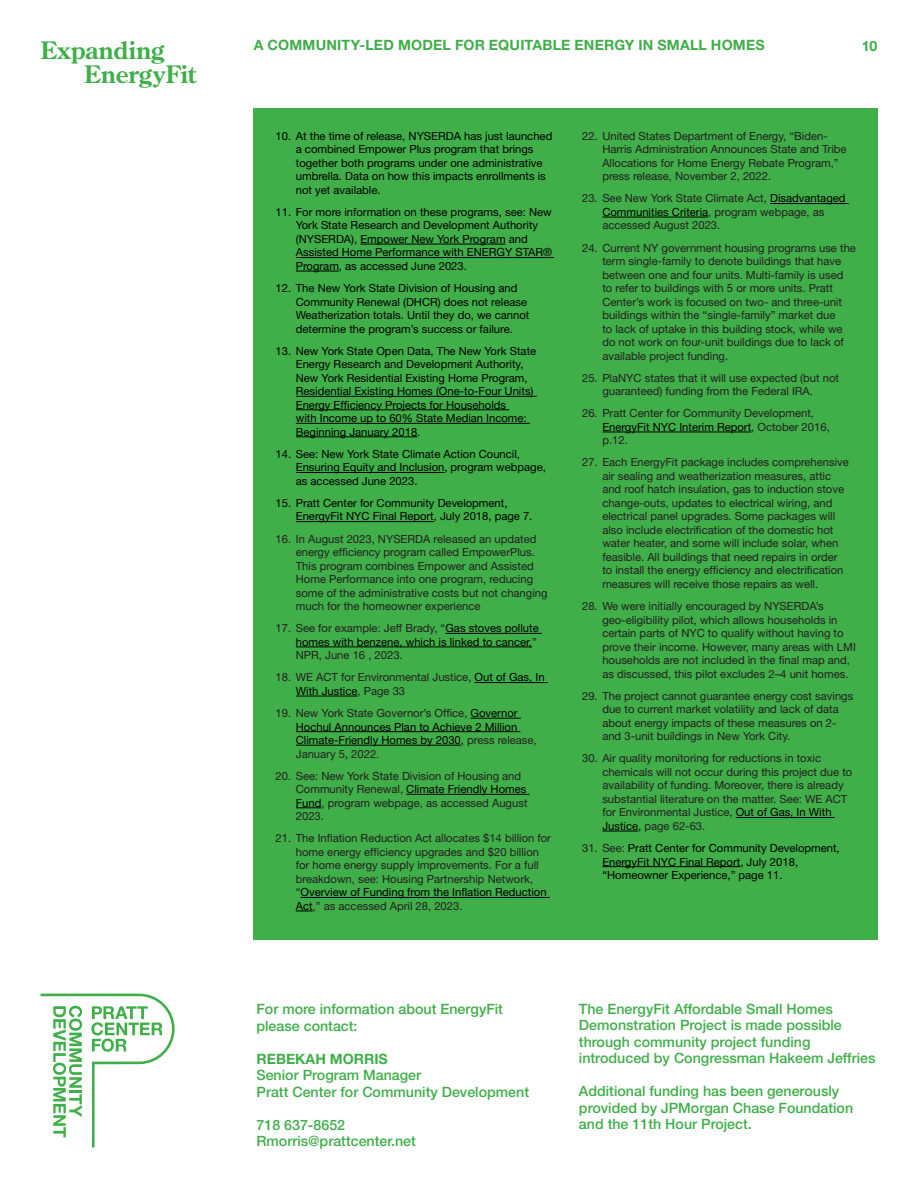
<style>
.page{position:relative;width:918px;height:1188px;background:#fff}
.page>*{position:absolute;margin:0;border:0;box-sizing:border-box;transform-origin:0 0}
.t1{font:700 24px/24px "Century Old Style Std";letter-spacing:.01em;color:#40ae49}
.t2{font:500 14.25px/16.5px "Helvetica Neue LT Pro";color:#40ae49}
.t3{font:700 14.25px "Helvetica Neue LT Pro";letter-spacing:.015em;color:#40ae49}
.t4{font:11.25px/13.5px "Helvetica Neue LT Pro";color:#231f20}
.t5{font:11.25px/13.5px "Helvetica Neue LT Pro";color:#000}
.s1{color:#231f20}
.s2{color:#000}
</style>
<div class="page">
<div style="left:254px;top:108px;width:624px;height:832px;background:#40ae49"></div>
<svg style="left:41px;top:994px;width:134px;height:153px"></svg>
<hr style="left:360px;top:244px;width:146px;height:1px;background:#000">
<hr style="left:296px;top:257px;width:258px;height:1px;background:#000">
<hr style="left:296px;top:271px;width:43px;height:1px;background:#000">
<hr style="left:296px;top:396px;width:241px;height:1px;background:#000">
<hr style="left:296px;top:410px;width:213px;height:1px;background:#000">
<hr style="left:296px;top:423px;width:234px;height:1px;background:#000">
<hr style="left:296px;top:437px;width:121px;height:1px;background:#000">
<hr style="left:296px;top:472px;width:148px;height:1px;background:#000">
<hr style="left:296px;top:521px;width:138px;height:1px;background:#000">
<hr style="left:445px;top:633px;width:97px;height:1px;background:#000">
<hr style="left:296px;top:647px;width:236px;height:1px;background:#000">
<hr style="left:475px;top:682px;width:73px;height:1px;background:#000">
<hr style="left:296px;top:696px;width:62px;height:1px;background:#000">
<hr style="left:471px;top:718px;width:50px;height:1px;background:#000">
<hr style="left:296px;top:731px;width:224px;height:1px;background:#000">
<hr style="left:296px;top:745px;width:165px;height:1px;background:#000">
<hr style="left:406px;top:794px;width:124px;height:1px;background:#000">
<svg style="left:296px;top:808px;width:25px;height:1px"></svg>
<hr style="left:301px;top:897px;width:249px;height:1px;background:#000">
<svg style="left:296px;top:911px;width:17px;height:1px"></svg>
<hr style="left:770px;top:203px;width:79px;height:1px;background:#000">
<hr style="left:602px;top:217px;width:106px;height:1px;background:#000">
<hr style="left:602px;top:432px;width:149px;height:1px;background:#000">
<hr style="left:736px;top:817px;width:99px;height:1px;background:#000">
<hr style="left:602px;top:831px;width:36px;height:1px;background:#000">
<hr style="left:602px;top:866px;width:138px;height:1px;background:#000">
<h1 class="t1" style="left:84px;top:38px;width:113px;text-indent:-44px">Expanding<br>EnergyFit</h1>
<p class="t3" style="left:254px;top:37px;width:513px">A COMMUNITY-LED MODEL FOR EQUITABLE ENERGY IN SMALL HOMES</p>
<p class="t3" style="left:862px;top:37px;width:17px">10</p>
<p class="t5" style="left:296px;top:129px;width:258px;text-indent:-20px">10. At the time of release, NYSERDA has just launched a combined Empower Plus program that brings together both programs under one administrative umbrella. Data on how this impacts enrollments is not yet available.</p>
<p class="t5" style="left:296px;top:205px;width:258px;text-indent:-20px">11. For more information on these programs, see: New York State Research and Development Authority (NYSERDA), Empower New York Program and Assisted Home Performance with ENERGY STAR® Program, as accessed June 2023.</p>
<p class="t5" style="left:296px;top:281px;width:235px;text-indent:-20px">12. The New York State Division of Housing and Community Renewal (DHCR) does not release Weatherization totals. Until they do, we cannot determine the program’s success or failure.</p>
<p class="t5" style="left:296px;top:344px;width:242px;text-indent:-20px">13. New York State Open Data, The New York State Energy Research and Development Authority, New York Residential Existing Home Program, Residential Existing Homes (One-to-Four Units)<br>Energy Efficiency Projects for Households<br>with Income up to 60% State Median Income:<br>Beginning January 2018.</p>
<p class="t5" style="left:296px;top:447px;width:252px;text-indent:-20px">14. See: New York State Climate Action Council,<br>Ensuring Equity and Inclusion, program webpage, as accessed June 2023.</p>
<p class="t5" style="left:296px;top:496px;width:238px;text-indent:-20px">15. Pratt Center for Community Development,<br>EnergyFit NYC Final Report, July 2018, page 7.</p>
<p class="t4" style="left:296px;top:532px;width:253px;text-indent:-20px">16. In August 2023, NYSERDA released an updated energy efficiency program called EmpowerPlus.<br>This program combines Empower and Assisted Home Performance into one program, reducing some of the administrative costs but not changing much for the homeowner experience</p>
<p class="t5" style="left:296px;top:621px;width:244px;text-indent:-20px"><span class="s1">17. See for example: Jeff Brady, “</span>Gas stoves pollute homes with benzene, which is linked to cancer,<span class="s1">”<br>NPR, June 16 , 2023.</span></p>
<p class="t4" style="left:296px;top:670px;width:250px;text-indent:-20px">18. WE ACT for Environmental Justice, <span class="s2">Out of Gas, In<br>With Justice</span>, Page 33</p>
<p class="t5" style="left:296px;top:706px;width:242px;text-indent:-20px"><span class="s1">19. New York State Governor’s Office,</span> Governor Hochul Announces Plan to Achieve 2 Million Climate-Friendly Homes by 2030, <span class="s1">press release, January 5, 2022.</span></p>
<p class="t4" style="left:296px;top:769px;width:233px;text-indent:-20px">20. See: New York State Division of Housing and Community Renewal, <span class="s2">Climate Friendly Homes Fund</span>, program webpage, as accessed August 2023.</p>
<p class="t4" style="left:296px;top:831px;width:257px;text-indent:-20px">21. The Inflation Reduction Act allocates $14 billion for home energy efficiency upgrades and $20 billion for home energy supply improvements. For a full breakdown, see: Housing Partnership Network, “<span class="s2">Overview of Funding from the Inflation Reduction Act</span>,” as accessed April 28, 2023.</p>
<p class="t4" style="left:602px;top:129px;width:246px;text-indent:-20px">22. United States Department of Energy, “Biden-Harris Administration Announces State and Tribe Allocations for Home Energy Rebate Program,” press release, November 2, 2022.</p>
<p class="t4" style="left:602px;top:191px;width:245px;text-indent:-20px">23. See New York State Climate Act, <span class="s2">Disadvantaged<br>Communities Criteria</span>, program webpage, as accessed August 2023.</p>
<p class="t4" style="left:602px;top:241px;width:255px;text-indent:-20px">24. Current NY government housing programs use the term single-family to denote buildings that have between one and four units. Multi-family is used to refer to buildings with 5 or more units. Pratt Center’s work is focused on two- and three-unit buildings within the “single-family” market due<br>to lack of uptake in this building stock, while we do not work on four-unit buildings due to lack of available project funding.</p>
<p class="t4" style="left:582px;top:371px;width:258px;text-align:center">25. PlaNYC states that it will use expected (but not guaranteed) funding from the Federal IRA.</p>
<p class="t4" style="left:602px;top:406px;width:229px;text-indent:-20px">26. Pratt Center for Community Development,<br><span class="s2">EnergyFit NYC Interim Report</span>, October 2016, p.12.</p>
<p class="t4" style="left:602px;top:455px;width:248px;text-indent:-20px">27. Each EnergyFit package includes comprehensive air sealing and weatherization measures, attic and roof hatch insulation, gas to induction stove change-outs, updates to electrical wiring, and electrical panel upgrades. Some packages will also include electrification of the domestic hot water heater, and some will include solar, when feasible. All buildings that need repairs in order to install the energy efficiency and electrification measures will receive those repairs as well.</p>
<p class="t4" style="left:602px;top:599px;width:255px;text-indent:-20px">28. We were initially encouraged by NYSERDA’s geo-eligibility pilot, which allows households in certain parts of NYC to qualify without having to prove their income. However, many areas with LMI households are not included in the final map and, as discussed, this pilot excludes 2–4 unit homes.</p>
<p class="t4" style="left:602px;top:689px;width:252px;text-indent:-20px">29. The project cannot guarantee energy cost savings due to current market volatility and lack of data about energy impacts of these measures on 2- and 3-unit buildings in New York City.</p>
<p class="t4" style="left:602px;top:751px;width:252px;text-indent:-20px">30. Air quality monitoring for reductions in toxic chemicals will not occur during this project due to availability of funding. Moreover, there is already substantial literature on the matter. See: WE ACT for Environmental Justice, <span class="s2">Out of Gas, In With Justice,</span> page 62-63.</p>
<p class="t5" style="left:602px;top:841px;width:239px;text-indent:-20px"><span class="s1">31. See:</span> Pratt Center for Community Development,<br>EnergyFit NYC Final Report, July 2018, “Homeowner Experience,” page 11.</p>
<p class="t2" style="left:256px;top:1001px;width:248px">For more information about EnergyFit</p>
<p class="t2" style="left:256px;top:1017px;width:103px">please contact:</p>
<p class="t3" style="left:256px;top:1050px;width:133px">REBEKAH MORRIS</p>
<p class="t2" style="left:256px;top:1067px;width:166px">Senior Program Manager</p>
<p class="t2" style="left:256px;top:1083px;width:274px">Pratt Center for Community Development</p>
<p class="t2" style="left:256px;top:1116px;width:90px">718 637-8652</p>
<p class="t2" style="left:256px;top:1133px;width:161px">Rmorris@prattcenter.net</p>
<p class="t2" style="left:579px;top:1000px;width:298px">The EnergyFit Affordable Small Homes Demonstration Project is made possible through community project funding introduced by Congressman Hakeem Jeffries</p>
<p class="t2" style="left:579px;top:1083px;width:276px">Additional funding has been generously provided by JPMorgan Chase Foundation and the 11th Hour Project.</p>
</div>
